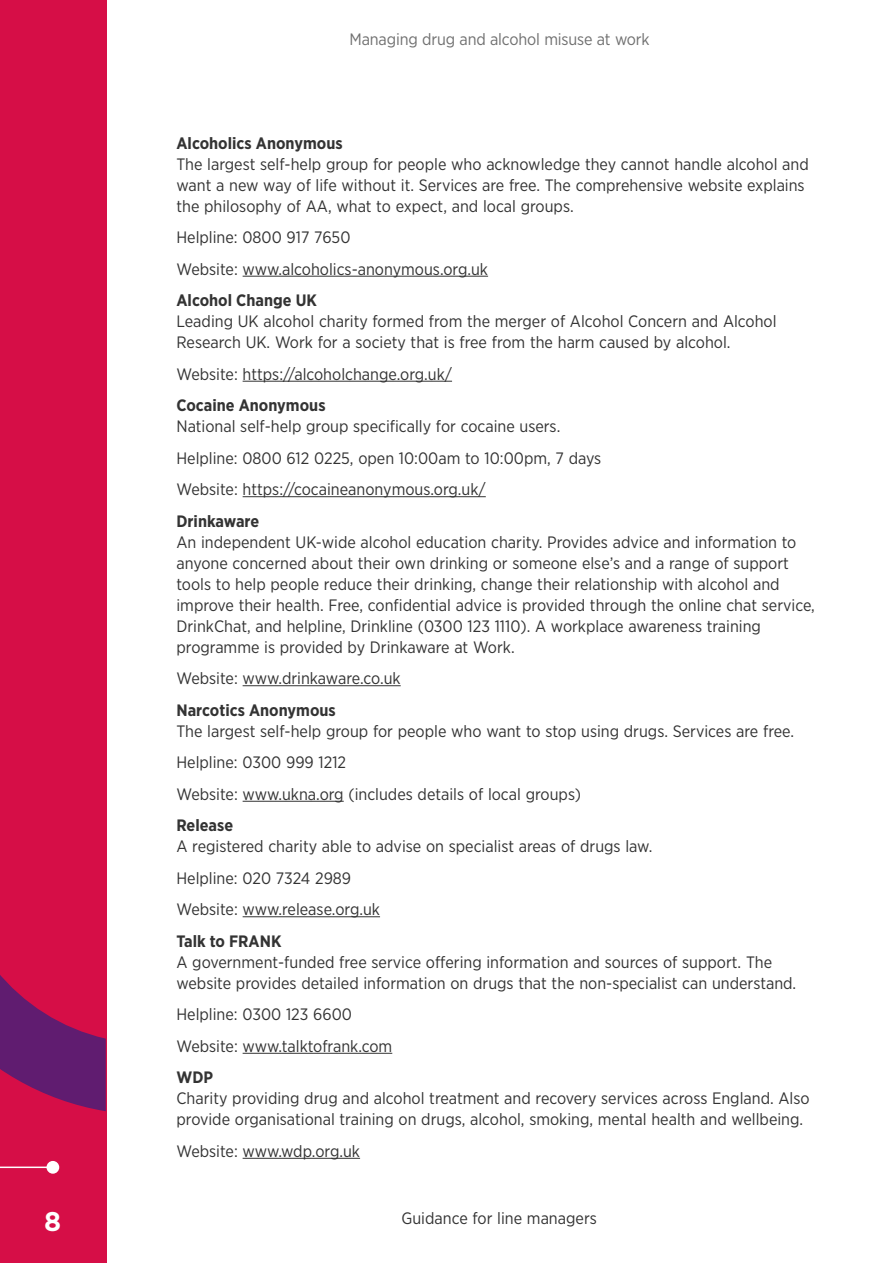
<style>
.page{position:relative;width:893px;height:1263px;background:#fff}
.page>*{position:absolute;margin:0;border:0;box-sizing:border-box;transform-origin:0 0}
.t1{font:700 27px "Gotham";color:#fff}
.B_body{font:16.5px/21px "Gotham Narrow";color:#333}
.B_body-2{font:700 16.5px "Gotham Narrow";color:#333}
.t2{font:16.5px "Gotham Narrow";letter-spacing:-.01em;color:#707070}
</style>
<div class="page">
<div style="left:0;top:0;width:106px;height:1263px;background:#d60e47"></div>
<hr style="left:0;top:1166px;width:53px;height:2px;background:#fff">
<div style="left:47px;top:1161px;width:12px;height:13px;background:#fff;border-radius:50%"></div>
<svg style="left:0;top:975px;width:106px;height:136px"></svg>
<hr style="left:243px;top:276px;width:245px;height:1px;background:#333">
<hr style="left:243px;top:381px;width:209px;height:1px;background:#333">
<hr style="left:243px;top:496px;width:243px;height:1px;background:#333">
<hr style="left:243px;top:685px;width:158px;height:1px;background:#333">
<hr style="left:243px;top:801px;width:101px;height:1px;background:#333">
<hr style="left:243px;top:916px;width:137px;height:1px;background:#333">
<hr style="left:243px;top:1053px;width:149px;height:1px;background:#333">
<hr style="left:243px;top:1158px;width:117px;height:1px;background:#333">
<h1 class="t1" style="left:44px;top:1204px;width:19px">8</h1>
<p class="t2" style="left:350px;top:29px;width:302px">Managing drug and alcohol misuse at work</p>
<p class="B_body-2" style="left:176px;top:132px;width:168px">Alcoholics Anonymous</p>
<p class="B_body" style="left:176px;top:153px;width:634px">The largest self-help group for people who acknowledge they cannot handle alcohol and want a new way of life without it. Services are free. The comprehensive website explains the philosophy of AA, what to expect, and local groups.</p>
<p class="B_body" style="left:176px;top:226px;width:176px">Helpline: 0800 917 7650</p>
<p class="B_body" style="left:176px;top:258px;width:313px">Website: www.alcoholics-anonymous.org.uk</p>
<p class="B_body-2" style="left:176px;top:290px;width:142px">Alcohol Change UK</p>
<p class="B_body" style="left:176px;top:310px;width:602px">Leading UK alcohol charity formed from the merger of Alcohol Concern and Alcohol<br>Research UK. Work for a society that is free from the harm caused by alcohol.</p>
<p class="B_body" style="left:176px;top:363px;width:277px">Website: https://alcoholchange.org.uk/</p>
<p class="B_body-2" style="left:176px;top:395px;width:151px">Cocaine Anonymous</p>
<p class="B_body" style="left:176px;top:415px;width:385px">National self-help group specifically for cocaine users.</p>
<p class="B_body" style="left:176px;top:447px;width:426px">Helpline: 0800 612 0225, open 10:00am to 10:00pm, 7 days</p>
<p class="B_body" style="left:176px;top:478px;width:311px">Website: https://cocaineanonymous.org.uk/</p>
<p class="B_body-2" style="left:176px;top:510px;width:84px">Drinkaware</p>
<p class="B_body" style="left:176px;top:531px;width:640px">An independent UK-wide alcohol education charity. Provides advice and information to anyone concerned about their own drinking or someone else’s and a range of support tools to help people reduce their drinking, change their relationship with alcohol and improve their health. Free, confidential advice is provided through the online chat service, DrinkChat, and helpline, Drinkline (0300 123 1110). A workplace awareness training programme is provided by Drinkaware at Work.</p>
<p class="B_body" style="left:176px;top:667px;width:226px">Website: www.drinkaware.co.uk</p>
<p class="B_body-2" style="left:176px;top:699px;width:161px">Narcotics Anonymous</p>
<p class="B_body" style="left:176px;top:720px;width:619px">The largest self-help group for people who want to stop using drugs. Services are free.</p>
<p class="B_body" style="left:176px;top:751px;width:171px">Helpline: 0300 999 1212</p>
<p class="B_body" style="left:176px;top:783px;width:406px">Website: www.ukna.org (includes details of local groups)</p>
<p class="B_body-2" style="left:176px;top:815px;width:58px">Release</p>
<p class="B_body" style="left:176px;top:835px;width:477px">A registered charity able to advise on specialist areas of drugs law.</p>
<p class="B_body" style="left:176px;top:867px;width:176px">Helpline: 020 7324 2989</p>
<p class="B_body" style="left:176px;top:898px;width:205px">Website: www.release.org.uk</p>
<p class="B_body-2" style="left:176px;top:930px;width:106px">Talk to FRANK</p>
<p class="B_body" style="left:176px;top:951px;width:621px">A government-funded free service offering information and sources of support. The website provides detailed information on drugs that the non-specialist can understand.</p>
<p class="B_body" style="left:176px;top:1003px;width:177px">Helpline: 0300 123 6600</p>
<p class="B_body" style="left:176px;top:1035px;width:217px">Website: www.talktofrank.com</p>
<p class="B_body-2" style="left:176px;top:1067px;width:38px">WDP</p>
<p class="B_body" style="left:176px;top:1087px;width:635px">Charity providing drug and alcohol treatment and recovery services across England. Also provide organisational training on drugs, alcohol, smoking, mental health and wellbeing.</p>
<p class="B_body" style="left:176px;top:1140px;width:185px">Website: www.wdp.org.uk</p>
<p class="B_body" style="left:401px;top:1207px;width:197px">Guidance for line managers</p>
</div>
